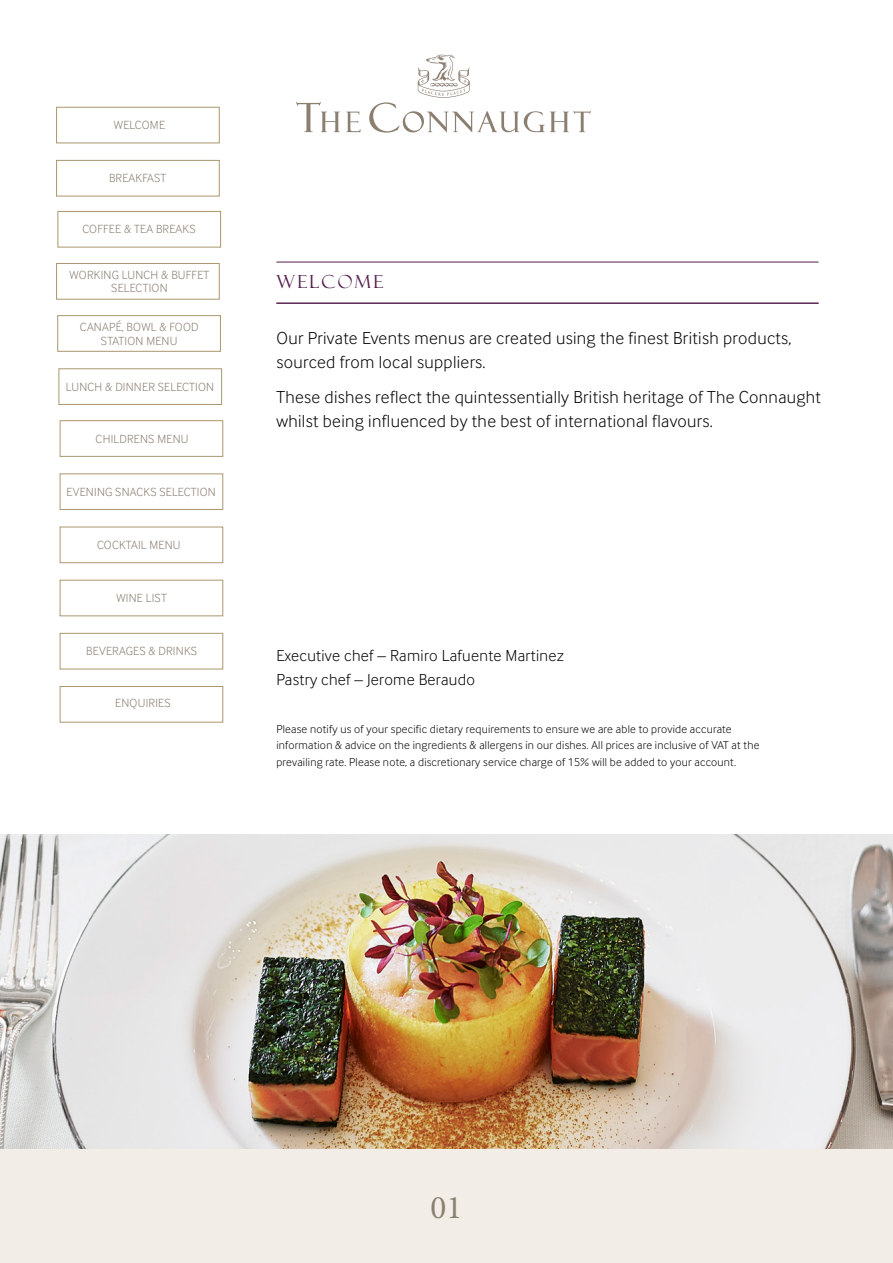
<style>
.page{position:relative;width:893px;height:1263px;background:#fff}
.page>*{position:absolute;margin:0;border:0;box-sizing:border-box;transform-origin:0 0}
.t1{font:33px "Minion Pro";color:#8b7f72}
.t2{font:300 18px/24px "Inter Face";letter-spacing:.02em;color:#000}
.t3{font:18px "Felix Titling";letter-spacing:.14em;color:#511b4a}
.t4{font:300 16.5px/24px "Inter Face";letter-spacing:.02em;color:#000}
.t5{font:300 12.15px/13.6px "Inter Face";letter-spacing:.02em;color:#8b7f72;text-align:center}
.t6{font:300 11.85px/16.5px "Inter Face";letter-spacing:.02em;color:#000}
</style>
<div class="page">
<div style="left:0;top:1142px;width:893px;height:121px;background:#f2ede6"></div>
<img style="left:0;top:834px;width:893px;height:314px">
<hr style="left:276px;top:262px;width:543px;height:1px;background:#511b4a">
<svg style="left:369px;top:55px;width:222px;height:78px"></svg>
<svg style="left:346px;top:112px;width:14px;height:20px"></svg>
<svg style="left:297px;top:102px;width:43px;height:30px"></svg>
<hr style="left:276px;top:303px;width:543px;height:1px;background:#511b4a">
<div style="left:56px;top:107px;width:163px;height:36px;border:1px solid #ab976e"></div>
<div style="left:56px;top:160px;width:163px;height:36px;border:1px solid #ab976e"></div>
<div style="left:56px;top:263px;width:163px;height:36px;border:1px solid #ab976e"></div>
<div style="left:58px;top:315px;width:163px;height:36px;border:1px solid #ab976e"></div>
<div style="left:59px;top:369px;width:163px;height:36px;border:1px solid #ab976e"></div>
<div style="left:60px;top:420px;width:163px;height:37px;border:1px solid #ab976e"></div>
<div style="left:60px;top:474px;width:163px;height:36px;border:1px solid #ab976e"></div>
<div style="left:60px;top:527px;width:163px;height:36px;border:1px solid #ab976e"></div>
<div style="left:60px;top:580px;width:163px;height:36px;border:1px solid #ab976e"></div>
<div style="left:60px;top:633px;width:163px;height:36px;border:1px solid #ab976e"></div>
<div style="left:60px;top:686px;width:163px;height:36px;border:1px solid #ab976e"></div>
<div style="left:58px;top:211px;width:163px;height:36px;border:1px solid #ab976e"></div>
<p class="t5" style="left:114px;top:118px;width:53px">WELCOME</p>
<p class="t5" style="left:109px;top:171px;width:59px">BREAKFAST</p>
<p class="t5" style="left:82px;top:222px;width:115px">COFFEE &amp; TEA BREAKS</p>
<p class="t5" style="left:70px;top:268px;width:141px">WORKING LUNCH &amp; BUFFET<br>SELECTION</p>
<p class="t5" style="left:80px;top:320px;width:120px">CANAPÉ, BOWL &amp; FOOD<br>STATION MENU</p>
<p class="t5" style="left:66px;top:380px;width:150px">LUNCH &amp; DINNER SELECTION</p>
<p class="t5" style="left:96px;top:432px;width:94px">CHILDRENS MENU</p>
<p class="t5" style="left:67px;top:485px;width:151px">EVENING SNACKS SELECTION</p>
<p class="t5" style="left:97px;top:538px;width:85px">COCKTAIL MENU</p>
<p class="t5" style="left:116px;top:591px;width:52px">WINE LIST</p>
<p class="t5" style="left:86px;top:644px;width:112px">BEVERAGES &amp; DRINKS</p>
<p class="t5" style="left:115px;top:696px;width:57px">ENQUIRIES</p>
<h2 class="t3" style="left:276px;top:271px;width:108px">WELCOME</h2>
<h2 class="t2" style="left:276px;top:326px;width:516px">Our Private Events menus are created using the finest British products, sourced from local suppliers.</h2>
<h2 class="t2" style="left:276px;top:385px;width:546px">These dishes reflect the quintessentially British heritage of The Connaught whilst being influenced by the best of international flavours.</h2>
<h3 class="t4" style="left:276px;top:644px;width:289px">Executive chef – Ramiro Lafuente Martinez<br>Pastry chef – Jerome Beraudo</h3>
<p class="t6" style="left:276px;top:720px;width:484px">Please notify us of your specific dietary requirements to ensure we are able to provide accurate information &amp; advice on the ingredients &amp; allergens in our dishes. All prices are inclusive of VAT at the prevailing rate. Please note, a discretionary service charge of 15% will be added to your account.</p>
<h1 class="t1" style="left:431px;top:1185px;width:33px">01</h1>
</div>
